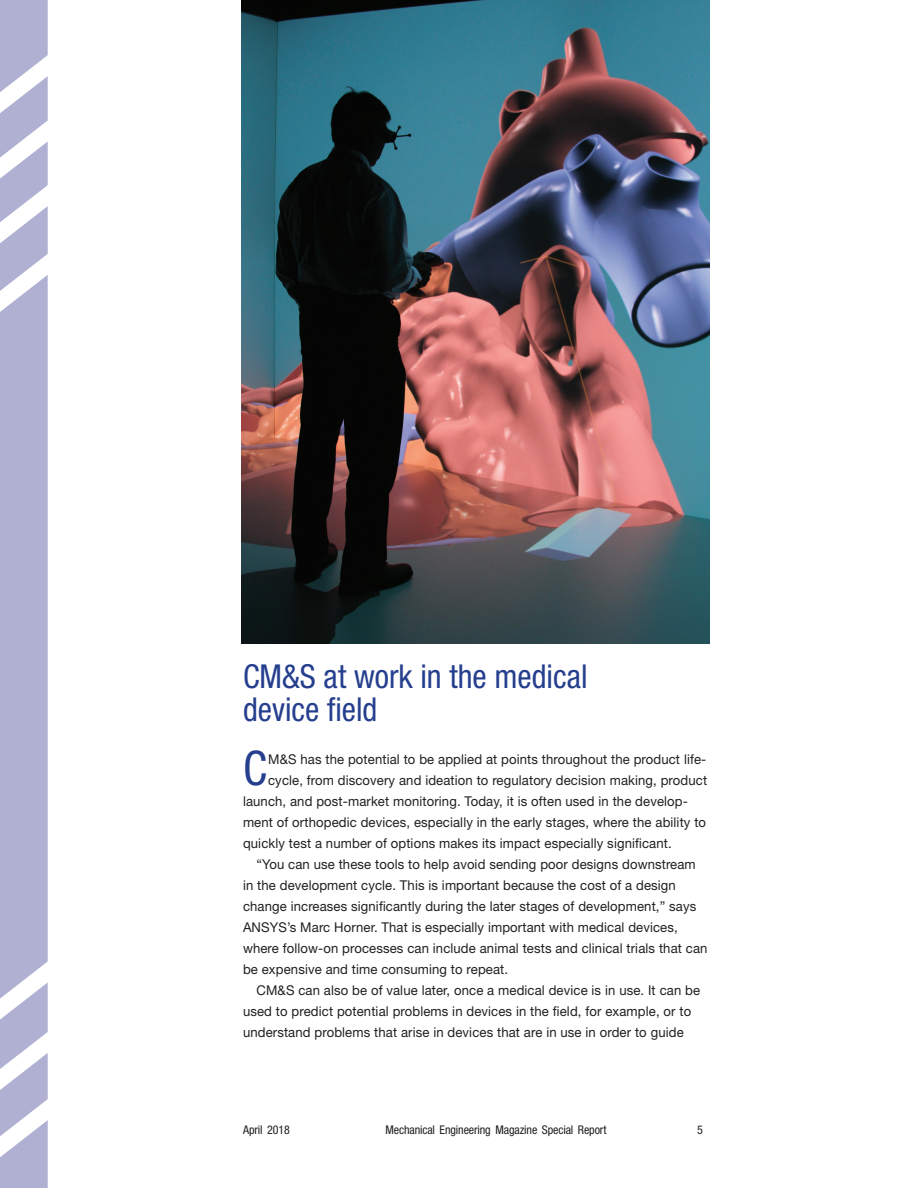
<style>
.page{position:relative;width:918px;height:1188px;background:#fff}
.page>*{position:absolute;margin:0;border:0;box-sizing:border-box;transform-origin:0 0}
.Serif_Body_Copy{font:condensed 47.7px "Helvetica Neue LT Std";color:#253f8e}
.Serif_Body_Copy-2{font:condensed 33px/33px "Helvetica Neue LT Std";color:#253f8e}
.Serif_Body_Copy-3{font:13.5px/21px "Helvetica Neue LT Std";letter-spacing:.01em;color:#231f20}
.t1{font:condensed 12px "Helvetica Neue LT Std";letter-spacing:-.01em;color:#231f20}
</style>
<div class="page">
<svg style="left:0;top:0;width:48px;height:1188px;background:#b8b9d7"></svg>
<img style="left:242px;top:0;width:467px;height:644px">
<p class="Serif_Body_Copy-2" style="left:243px;top:660px;width:346px">CM&amp;S at work in the medical device field</p>
<p class="Serif_Body_Copy" style="left:243px;top:740px;width:26px">C</p>
<p class="Serif_Body_Copy-3" style="left:268px;top:748px;width:440px">M&amp;S has the potential to be applied at points throughout the product life-</p>
<p class="Serif_Body_Copy-3" style="left:268px;top:769px;width:440px">cycle, from discovery and ideation to regulatory decision making, product</p>
<p class="Serif_Body_Copy-3" style="left:243px;top:790px;width:446px">launch, and post-market monitoring. Today, it is often used in the develop-</p>
<p class="Serif_Body_Copy-3" style="left:243px;top:811px;width:465px">ment of orthopedic devices, especially in the early stages, where the ability to</p>
<p class="Serif_Body_Copy-3" style="left:243px;top:832px;width:430px">quickly test a number of options makes its impact especially significant.</p>
<p class="Serif_Body_Copy-3" style="left:243px;top:853px;width:466px;text-indent:14px">“You can use these tools to help avoid sending poor designs downstream in the development cycle. This is important because the cost of a design change increases significantly during the later stages of development,” says ANSYS’s Marc Horner. That is especially important with medical devices, where follow-on processes can include animal tests and clinical trials that can be expensive and time consuming to repeat.</p>
<p class="Serif_Body_Copy-3" style="left:243px;top:979px;width:459px;text-indent:14px">CM&amp;S can also be of value later, once a medical device is in use. It can be used to predict potential problems in devices in the field, for example, or to understand problems that arise in devices that are in use in order to guide</p>
<p class="t1" style="left:243px;top:1123px;width:48px">April 2018</p>
<p class="t1" style="left:386px;top:1123px;width:222px">Mechanical Engineering Magazine Special Report</p>
<p class="t1" style="left:697px;top:1123px;width:7px">5</p>
</div>
